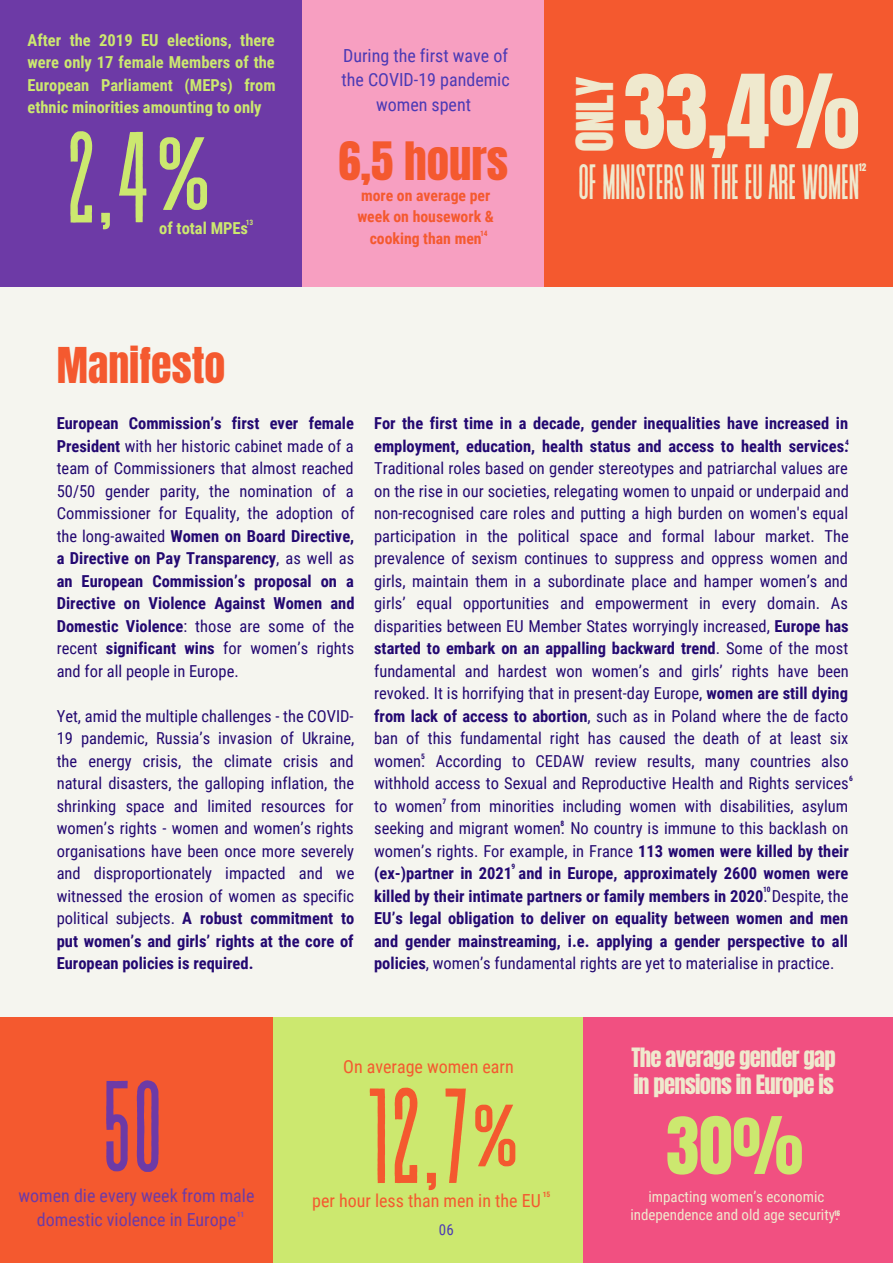
<style>
.page{position:relative;width:893px;height:1264px;background:#fff}
.page>*{position:absolute;margin:0;border:0;box-sizing:border-box;transform-origin:0 0}
.t1{font:159px "Revive 80 Tall";color:#cce86f}
.t2{font:134.85px "Revive 80 Tall";color:#f4592f}
.t3{font:129.15px "Revive 80 Tall";color:#cce86f}
.t4{font:129.15px "Revive 80 Tall";color:#6d3aa6}
.t5{font:86.4px "Anton";color:#efe9ce}
.t6{font:67.05px "Anton";color:#cce86f}
.t7{font:49.5px "Revive 80 Tall";letter-spacing:-.03em;color:#efe9ce}
.t8{font:45px "Anton";color:#f4592f}
.t9{font:43.05px "Anton";color:#efe9ce}
.t10{font:42px "Anton";color:#f4592f}
.t11{font:22.65px/27px "Anton";letter-spacing:-.03em;color:#efe9ce}
.t12{font:18px/24.8px "Roboto Condensed";color:#6d3aa6;text-align:center}
.t13{font:18px/24.8px "Roboto Condensed";color:#4b39b5;text-align:center}
.t14{font:18px "Roboto Condensed";color:#f4592f}
.t15{font:16.5px/22.5px "Roboto Condensed";color:#230871;text-align:justify}
.t16{font:700 16.5px/22.5px "Roboto Condensed";color:#cce86f;text-align:justify}
.t17{font:700 15.75px/21.3px "Roboto Condensed";color:#f4592f;text-align:center}
.t18{font:15px/18px "Roboto Condensed";color:#efe9ce;text-align:center}
.t19{font:15px "Roboto Condensed";color:#4b39b5}
.t20{font:9px "Anton";color:#efe9ce}
.t21{font:700 7.5px "Roboto Condensed";color:#230871}
.t22{font:700 7.5px "Roboto Condensed";color:#f4592f}
.t23{font:700 7.5px "Roboto Condensed";color:#804db8}
.t24{font:700 7.5px "Roboto Condensed";color:#cce86f}
.t25{font:6.45px "Anton";color:#efe9ce}
.s1{font-weight:700}
</style>
<div class="page">
<div style="left:0;top:0;width:892px;height:1262px;background:#f5f5ef"></div>
<div style="left:0;top:1017px;width:273px;height:245px;background:#f4592f"></div>
<div style="left:273px;top:1017px;width:310px;height:245px;background:#cce86f"></div>
<div style="left:0;top:0;width:305px;height:287px;background:#6d3aa6"></div>
<div style="left:302px;top:0;width:243px;height:287px;background:#f79fc1"></div>
<div style="left:545px;top:0;width:347px;height:287px;background:#f4592f"></div>
<div style="left:583px;top:1017px;width:309px;height:245px;background:#f15081"></div>
<p class="t16" style="left:28px;top:29px;width:250px">After the 2019 EU elections, there were only 17 female Members of the European Parliament (MEPs) from ethnic minorities amounting to only</p>
<p class="t3" style="left:66px;top:112px;width:87px">2,4</p>
<p class="t1" style="left:154px;top:93px;width:60px">%</p>
<p class="t24" style="left:246px;top:218px;width:9px">13</p>
<p class="t16" style="left:159px;top:217px;width:90px">of total MPEs</p>
<p class="t10" style="left:57px;top:335px;width:170px">Manifesto</p>
<p class="t13" style="left:341px;top:43px;width:170px">During the first wave of the COVID-19 pandemic women spent</p>
<p class="t8" style="left:338px;top:128px;width:171px">6,5 hours</p>
<p class="t17" style="left:357px;top:185px;width:138px">more on average per week on housework &amp; cooking than men</p>
<p class="t22" style="left:480px;top:229px;width:9px">14</p>
<p class="t5" style="left:623px;top:50px;width:238px">33,4%</p>
<p class="t7" style="left:578px;top:156px;width:283px">OFMINISTERSINTHEEUAREWOMEN</p>
<p class="t9" style="left:564px;top:152px;width:77px;rotate:-90deg">ONLY</p>
<p class="t20" style="left:858px;top:161px;width:9px">12</p>
<p class="t15" style="left:57px;top:412px;width:299px"><span class="s1">European Commission’s first ever female President</span> with her historic cabinet made of a team of Commissioners that almost reached 50/50 gender parity, the nomination of a Commissioner for Equality, the adoption of the long-awaited <span class="s1">Women on Board Directive, a Directive on Pay Transparency</span>, as well as <span class="s1">an European Commission’s proposal on a Directive on Violence Against Women and Domestic Violence</span>: those are some of the recent <span class="s1">significant wins</span> for women’s rights and for all people in Europe.</p>
<p class="t15" style="left:57px;top:705px;width:299px">Yet, amid the multiple challenges - the COVID-19 pandemic, Russia’s invasion of Ukraine, the energy crisis, the climate crisis and natural disasters, the galloping inflation, the shrinking space and limited resources for women’s rights - women and women’s rights organisations have been once more severely and disproportionately impacted and we witnessed the erosion of women as specific political subjects. <span class="s1">A robust commitment to put women’s and girls’ rights at the core of European policies is required.</span></p>
<p class="t15" style="left:374px;top:412px;width:476px"><span class="s1">For the first time in a decade, gender inequalities have increased in employment, education, health status and access to health services.<br></span>Traditional roles based on gender stereotypes and patriarchal values are on the rise in our societies, relegating women to unpaid or underpaid and non-recognised care roles and putting a high burden on women's equal participation in the political space and formal labour market. The prevalence of sexism continues to suppress and oppress women and girls, maintain them in a subordinate place and hamper women’s and girls’ equal opportunities and empowerment in every domain. As disparities between EU Member States worryingly increased, <span class="s1">Europe has started to embark on an appalling backward trend</span>. Some of the most fundamental and hardest won women’s and girls’ rights have been revoked. It is horrifying that in present-day Europe, <span class="s1">women are still dying from lack of access to abortion</span>, such as in Poland where the de facto ban of this fundamental right has caused the death of at least six women. According to CEDAW review results, many countries also withhold access to Sexual and Reproductive Health and Rights services to women from minorities including women with disabilities, asylum seeking and migrant women. No country is immune to this backlash on women’s rights. For example, in France <span class="s1">113 women were killed by their (ex-)partner in 2021 and in Europe, approximately 2600 women were killed by their intimate partners or family members in 2020</span>. Despite, the <span class="s1">EU’s legal obligation to deliver on equality between women and men and gender mainstreaming, i.e. applying a gender perspective to all policies</span>, women’s fundamental rights are yet to materialise in practice.</p>
<p class="t21" style="left:845px;top:438px;width:5px">4</p>
<p class="t21" style="left:421px;top:752px;width:5px">5</p>
<p class="t21" style="left:849px;top:774px;width:5px">6</p>
<p class="t21" style="left:442px;top:796px;width:5px">7</p>
<p class="t21" style="left:560px;top:819px;width:5px">8</p>
<p class="t21" style="left:511px;top:862px;width:5px">9</p>
<p class="t21" style="left:763px;top:885px;width:9px">10</p>
<p class="t4" style="left:102px;top:1061px;width:63px">50</p>
<p class="t12" style="left:19px;top:1183px;width:237px">women die every week from male domestic violence in Europe</p>
<p class="t23" style="left:237px;top:1209px;width:9px">11</p>
<p class="t14" style="left:343px;top:1056px;width:172px">On average women earn</p>
<p class="t2" style="left:365px;top:1067px;width:156px">12,7%</p>
<p class="t22" style="left:542px;top:1190px;width:9px">15</p>
<p class="t14" style="left:312px;top:1190px;width:230px">per hour less than men in the EU</p>
<p class="t19" style="left:439px;top:1220px;width:16px">06</p>
<p class="t11" style="left:631px;top:1044px;width:206px">The average gender gap in pensions in Europe is</p>
<p class="t6" style="left:666px;top:1097px;width:139px">30%</p>
<p class="t18" style="left:630px;top:1187px;width:210px">impacting women’s economic independence and old age security.</p>
<p class="t25" style="left:834px;top:1208px;width:7px">16</p>
</div>
